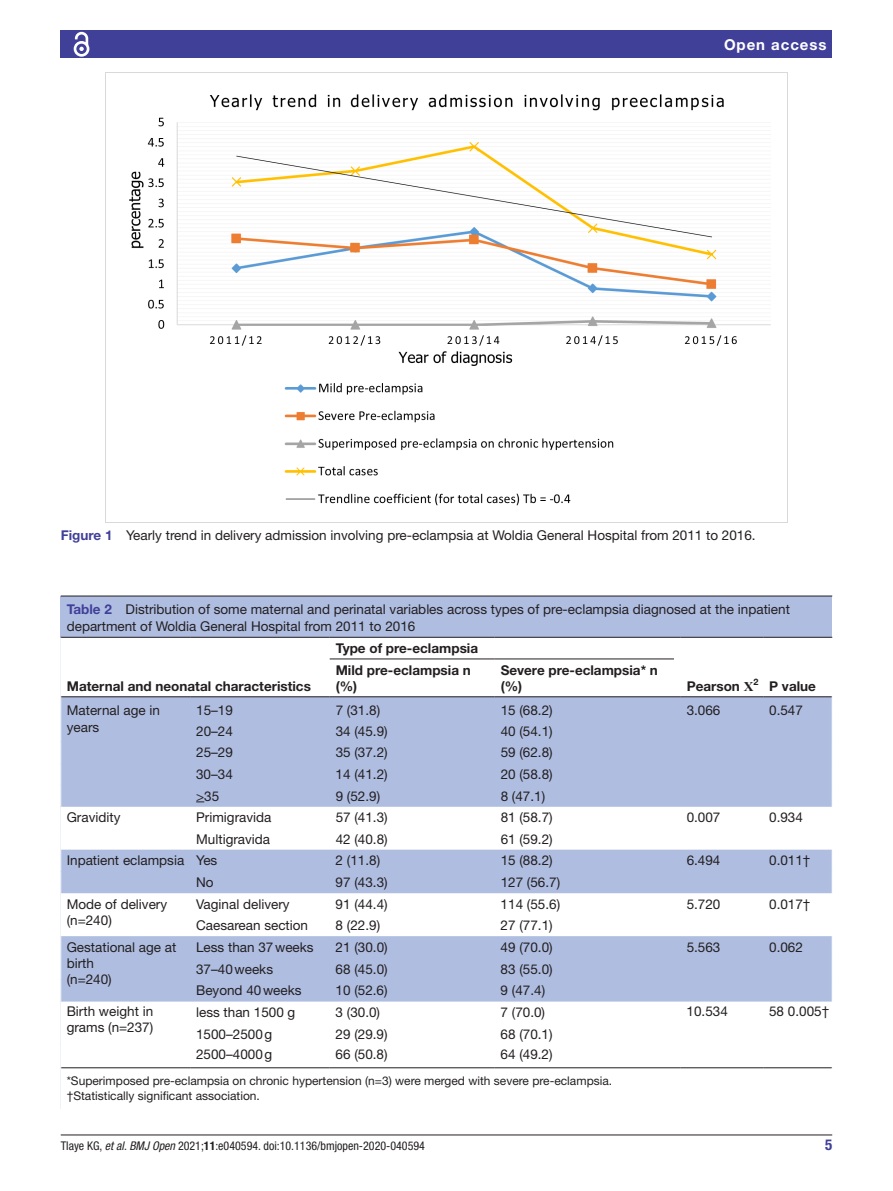
<style>
.page{position:relative;width:893px;height:1191px;background:#fff}
.page>*{position:absolute;margin:0;border:0;box-sizing:border-box;transform-origin:0 0}
.t1{font:700 15px "Helvetica Neue LT Std";letter-spacing:.065em;color:#fff}
.t2{font:700 condensed 15px "Helvetica Neue LT Std";color:#414099}
.t3{font:13.5px/16.2px "Helvetica Neue LT Std";color:#231f20}
.t4{font:700 13.5px/16.2px "Helvetica Neue LT Std";color:#231f20}
.t5{font:12px/15px "Helvetica Neue LT Std";color:#231f20}
.t6{font:condensed 12px "Helvetica Neue LT Std";color:#231f20}
.s1{font-weight:700;color:#414099}
.s2{font-family:"Times New Roman"}
.s3{font-style:italic}
.s4{font-weight:700}
</style>
<div class="page">
<hr style="left:61px;top:1134px;width:771px;height:1px;background:#231f20">
<div style="left:61px;top:31px;width:771px;height:27px;background:#414099"></div>
<svg style="left:73px;top:31px;width:17px;height:26px"></svg>
<div style="left:61px;top:596px;width:771px;height:513px;background:#afbde1"></div>
<hr style="left:61px;top:595px;width:771px;height:1px;background:#231f20">
<div style="left:61px;top:638px;width:771px;height:471px;background:#fff"></div>
<svg style="left:61px;top:697px;width:771px;height:304px"></svg>
<hr style="left:61px;top:696px;width:129px;height:1px;background:#231f20">
<hr style="left:190px;top:696px;width:140px;height:1px;background:#231f20">
<hr style="left:681px;top:696px;width:82px;height:1px;background:#231f20">
<hr style="left:763px;top:696px;width:69px;height:1px;background:#231f20">
<hr style="left:681px;top:1067px;width:82px;height:1px;background:#231f20">
<hr style="left:763px;top:1067px;width:69px;height:1px;background:#231f20">
<hr style="left:61px;top:637px;width:129px;height:1px;background:#231f20">
<hr style="left:190px;top:637px;width:140px;height:1px;background:#231f20">
<hr style="left:330px;top:637px;width:165px;height:1px;background:#231f20">
<hr style="left:495px;top:637px;width:186px;height:1px;background:#231f20">
<hr style="left:681px;top:637px;width:82px;height:1px;background:#231f20">
<hr style="left:763px;top:637px;width:69px;height:1px;background:#231f20">
<hr style="left:330px;top:658px;width:165px;height:1px;background:#231f20">
<hr style="left:330px;top:696px;width:165px;height:1px;background:#231f20">
<hr style="left:495px;top:658px;width:186px;height:1px;background:#231f20">
<hr style="left:495px;top:696px;width:186px;height:1px;background:#231f20">
<hr style="left:190px;top:1067px;width:140px;height:1px;background:#231f20">
<hr style="left:330px;top:1067px;width:165px;height:1px;background:#231f20">
<hr style="left:495px;top:1067px;width:186px;height:1px;background:#231f20">
<hr style="left:61px;top:1067px;width:129px;height:1px;background:#231f20">
<svg style="left:60px;top:637px;width:1px;height:22px"></svg>
<svg style="left:60px;top:697px;width:1px;height:370px"></svg>
<hr style="left:67px;top:1084px;width:765px;height:2px;background:#fff">
<hr style="left:67px;top:1099px;width:765px;height:2px;background:#fff">
<svg style="left:675px;top:656px;width:6px;height:5px"></svg>
<img style="left:105px;top:73px;width:683px;height:449px">
<p class="t1" style="left:724px;top:35px;width:104px">Open access</p>
<p class="t3" style="left:61px;top:527px;width:696px"><span class="s1">Figure 1</span> Yearly trend in delivery admission involving pre-eclampsia at Woldia General Hospital from 2011 to 2016.</p>
<p class="t3" style="left:67px;top:601px;width:725px"><span class="s1">Table 2</span> Distribution of some maternal and perinatal variables across types of pre-eclampsia diagnosed at the inpatient department of Woldia General Hospital from 2011 to 2016</p>
<p class="t4" style="left:67px;top:677px;width:246px">Maternal and neonatal characteristics</p>
<p class="t4" style="left:336px;top:639px;width:144px">Type of pre-eclampsia</p>
<p class="t4" style="left:336px;top:661px;width:137px">Mild pre-eclampsia n (%)</p>
<p class="t4" style="left:501px;top:661px;width:159px">Severe pre-eclampsia* n (%)</p>
<p class="t4" style="left:687px;top:677px;width:131px">Pearson <span class="s2">Χ</span><sup>2</sup> P value</p>
<p class="t3" style="left:67px;top:702px;width:95px">Maternal age in years</p>
<p class="t3" style="left:196px;top:702px;width:38px">15–19</p>
<p class="t3" style="left:336px;top:702px;width:46px">7 (31.8)</p>
<p class="t3" style="left:501px;top:702px;width:54px">15 (68.2)</p>
<p class="t3" style="left:687px;top:702px;width:35px">3.066</p>
<p class="t3" style="left:769px;top:702px;width:35px">0.547</p>
<p class="t3" style="left:196px;top:722px;width:38px">20–24</p>
<p class="t3" style="left:336px;top:722px;width:54px">34 (45.9)</p>
<p class="t3" style="left:501px;top:722px;width:54px">40 (54.1)</p>
<p class="t3" style="left:196px;top:744px;width:38px">25–29</p>
<p class="t3" style="left:336px;top:744px;width:54px">35 (37.2)</p>
<p class="t3" style="left:501px;top:744px;width:54px">59 (62.8)</p>
<p class="t3" style="left:196px;top:766px;width:38px">30–34</p>
<p class="t3" style="left:336px;top:766px;width:54px">14 (41.2)</p>
<p class="t3" style="left:501px;top:766px;width:54px">20 (58.8)</p>
<p class="t3" style="left:196px;top:787px;width:25px">&gt;35</p>
<p class="t3" style="left:336px;top:787px;width:46px">9 (52.9)</p>
<p class="t3" style="left:501px;top:787px;width:46px">8 (47.1)</p>
<p class="t3" style="left:67px;top:809px;width:55px">Gravidity</p>
<p class="t3" style="left:196px;top:809px;width:77px">Primigravida</p>
<p class="t3" style="left:336px;top:809px;width:54px">57 (41.3)</p>
<p class="t3" style="left:501px;top:809px;width:54px">81 (58.7)</p>
<p class="t3" style="left:687px;top:809px;width:35px">0.007</p>
<p class="t3" style="left:769px;top:809px;width:35px">0.934</p>
<p class="t3" style="left:196px;top:830px;width:76px">Multigravida</p>
<p class="t3" style="left:336px;top:830px;width:54px">42 (40.8)</p>
<p class="t3" style="left:501px;top:830px;width:54px">61 (59.2)</p>
<p class="t3" style="left:67px;top:852px;width:152px">Inpatient eclampsia Yes</p>
<p class="t3" style="left:336px;top:852px;width:46px">2 (11.8)</p>
<p class="t3" style="left:501px;top:852px;width:54px">15 (88.2)</p>
<p class="t3" style="left:687px;top:852px;width:35px">6.494</p>
<p class="t3" style="left:769px;top:852px;width:43px">0.011†</p>
<p class="t3" style="left:196px;top:874px;width:19px">No</p>
<p class="t3" style="left:336px;top:874px;width:54px">97 (43.3)</p>
<p class="t3" style="left:501px;top:874px;width:61px">127 (56.7)</p>
<p class="t3" style="left:67px;top:895px;width:102px">Mode of delivery (n=240)</p>
<p class="t3" style="left:196px;top:895px;width:95px">Vaginal delivery</p>
<p class="t3" style="left:336px;top:895px;width:54px">91 (44.4)</p>
<p class="t3" style="left:501px;top:895px;width:61px">114 (55.6)</p>
<p class="t3" style="left:687px;top:895px;width:35px">5.720</p>
<p class="t3" style="left:769px;top:895px;width:43px">0.017†</p>
<p class="t3" style="left:196px;top:917px;width:114px">Caesarean section</p>
<p class="t3" style="left:336px;top:917px;width:46px">8 (22.9)</p>
<p class="t3" style="left:501px;top:917px;width:54px">27 (77.1)</p>
<p class="t3" style="left:67px;top:939px;width:111px">Gestational age at birth<br>(n=240)</p>
<p class="t3" style="left:196px;top:939px;width:119px">Less than 37weeks</p>
<p class="t3" style="left:336px;top:939px;width:54px">21 (30.0)</p>
<p class="t3" style="left:501px;top:939px;width:54px">49 (70.0)</p>
<p class="t3" style="left:687px;top:939px;width:35px">5.563</p>
<p class="t3" style="left:769px;top:939px;width:35px">0.062</p>
<p class="t3" style="left:196px;top:960px;width:78px">37–40weeks</p>
<p class="t3" style="left:336px;top:960px;width:54px">68 (45.0)</p>
<p class="t3" style="left:501px;top:960px;width:54px">83 (55.0)</p>
<p class="t3" style="left:196px;top:982px;width:107px">Beyond 40weeks</p>
<p class="t3" style="left:336px;top:982px;width:54px">10 (52.6)</p>
<p class="t3" style="left:501px;top:982px;width:46px">9 (47.4)</p>
<p class="t3" style="left:67px;top:1002px;width:88px">Birth weight in grams (n=237)</p>
<p class="t3" style="left:196px;top:1004px;width:101px">less than 1500 g</p>
<p class="t3" style="left:336px;top:1004px;width:46px">3 (30.0)</p>
<p class="t3" style="left:501px;top:1004px;width:46px">7 (70.0)</p>
<p class="t3" style="left:687px;top:1002px;width:43px">10.534</p>
<p class="t3" style="left:769px;top:1002px;width:62px">58 0.005†</p>
<p class="t3" style="left:196px;top:1025px;width:78px">1500–2500g</p>
<p class="t3" style="left:336px;top:1025px;width:54px">29 (29.9)</p>
<p class="t3" style="left:501px;top:1025px;width:54px">68 (70.1)</p>
<p class="t3" style="left:196px;top:1045px;width:78px">2500–4000g</p>
<p class="t3" style="left:336px;top:1045px;width:54px">66 (50.8)</p>
<p class="t3" style="left:501px;top:1045px;width:54px">64 (49.2)</p>
<p class="t5" style="left:67px;top:1073px;width:547px">*Superimposed pre-eclampsia on chronic hypertension (n=3) were merged with severe pre-eclampsia. †Statistically significant association.</p>
<p class="t6" style="left:61px;top:1138px;width:366px">Tlaye KG, <span class="s3">et al</span>. <span class="s3">BMJ Open</span> 2021;<span class="s4">11</span>:e040594. doi:10.1136/bmjopen-2020-040594</p>
<p class="t2" style="left:825px;top:1135px;width:9px">5</p>
</div>
